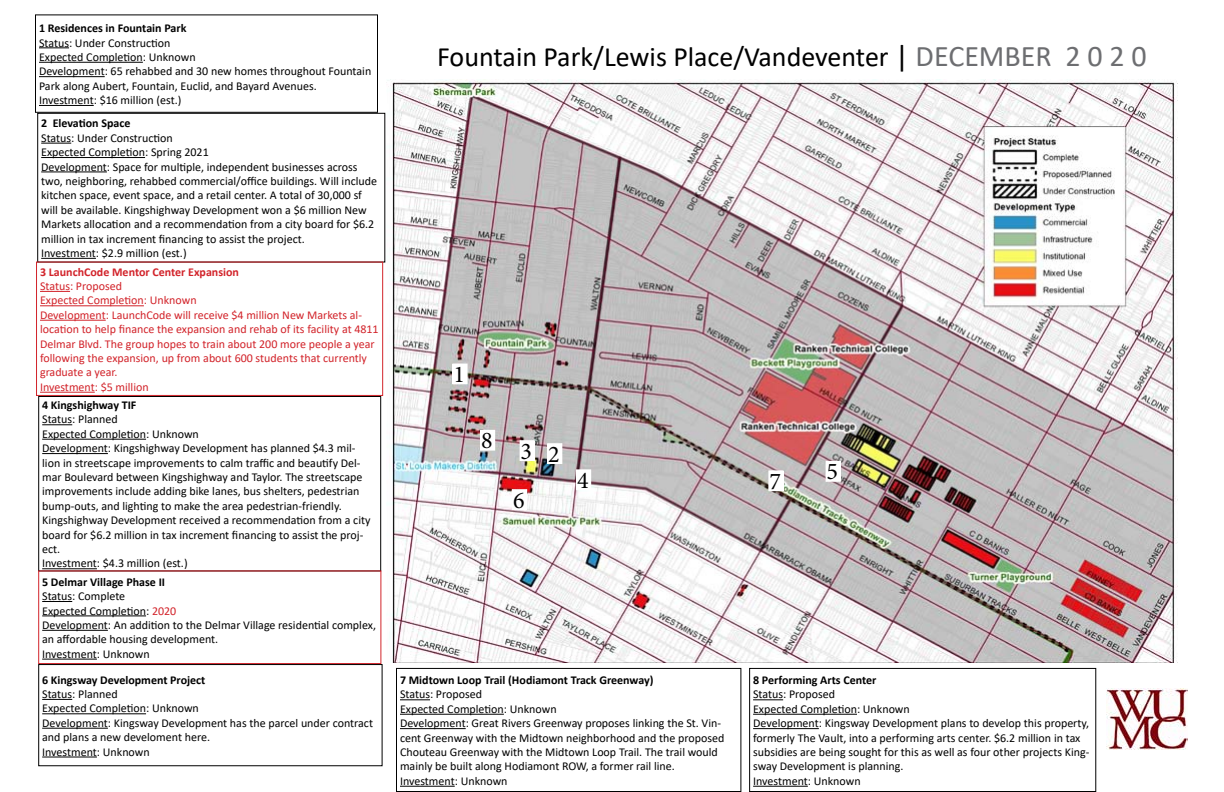
<style>
.page{position:relative;width:1224px;height:792px;background:#fff}
.page>*{position:absolute;margin:0;border:0;box-sizing:border-box;transform-origin:0 0}
.t1{font:28px "Calibri";color:#000}
.t2{font:24px "Minion Pro";color:#000}
.t3{font:12px/14.4px "Calibri";color:#000}
.t4{font:12px/14.4px "Calibri";color:#d2232a}
.t5{font:700 12px "Calibri";color:#000}
.t6{font:700 12px "Calibri";color:#d2232a}
.s1{color:#d2232a}
.s2{font-size:30px}
.s3{font-size:30px;color:#6d6e71}
</style>
<div class="page">
<img style="left:1106px;top:689px;width:82px;height:61px">
<img style="left:389px;top:80px;width:788px;height:582px">
<div style="left:453px;top:364px;width:14px;height:20px;background:#fff"></div>
<div style="left:452px;top:364px;width:16px;height:20px;border:1px solid #fff"></div>
<div style="left:548px;top:444px;width:14px;height:20px;background:#fff"></div>
<div style="left:547px;top:443px;width:15px;height:21px;border:1px solid #fff"></div>
<div style="left:520px;top:441px;width:14px;height:19px;background:#fff"></div>
<div style="left:520px;top:440px;width:15px;height:21px;border:1px solid #fff"></div>
<div style="left:576px;top:470px;width:15px;height:20px;background:#fff"></div>
<div style="left:576px;top:469px;width:15px;height:21px;border:1px solid #fff"></div>
<div style="left:826px;top:461px;width:14px;height:20px;background:#fff"></div>
<div style="left:826px;top:461px;width:15px;height:21px;border:1px solid #fff"></div>
<div style="left:513px;top:490px;width:14px;height:19px;background:#fff"></div>
<div style="left:512px;top:489px;width:15px;height:21px;border:1px solid #fff"></div>
<div style="left:769px;top:471px;width:14px;height:20px;background:#fff"></div>
<div style="left:768px;top:470px;width:16px;height:21px;border:1px solid #fff"></div>
<div style="left:480px;top:430px;width:15px;height:20px;background:#fff"></div>
<div style="left:480px;top:430px;width:15px;height:21px;border:1px solid #fff"></div>
<hr style="left:39px;top:47px;width:30px;height:1px;background:#000">
<hr style="left:39px;top:62px;width:104px;height:1px;background:#000">
<hr style="left:39px;top:76px;width:66px;height:1px;background:#000">
<hr style="left:39px;top:105px;width:55px;height:1px;background:#000">
<div style="left:35px;top:14px;width:343px;height:99px;border:1px solid #000"></div>
<hr style="left:41px;top:143px;width:30px;height:1px;background:#000">
<hr style="left:41px;top:157px;width:104px;height:1px;background:#000">
<hr style="left:41px;top:172px;width:66px;height:1px;background:#000">
<hr style="left:41px;top:258px;width:55px;height:1px;background:#000">
<div style="left:37px;top:113px;width:348px;height:150px;border:1px solid #000"></div>
<hr style="left:42px;top:424px;width:30px;height:1px;background:#000">
<hr style="left:42px;top:439px;width:104px;height:1px;background:#000">
<hr style="left:42px;top:453px;width:66px;height:1px;background:#000">
<hr style="left:42px;top:568px;width:55px;height:1px;background:#000">
<div style="left:38px;top:396px;width:343px;height:175px;border:1px solid #000"></div>
<hr style="left:40px;top:291px;width:30px;height:1px;background:#d2232a">
<hr style="left:40px;top:305px;width:104px;height:1px;background:#d2232a">
<hr style="left:40px;top:320px;width:66px;height:1px;background:#d2232a">
<hr style="left:40px;top:392px;width:55px;height:1px;background:#d2232a">
<div style="left:36px;top:262px;width:347px;height:134px;border:1px solid #d2232a"></div>
<hr style="left:42px;top:601px;width:30px;height:1px;background:#000">
<hr style="left:42px;top:616px;width:104px;height:1px;background:#000">
<hr style="left:42px;top:630px;width:66px;height:1px;background:#000">
<hr style="left:42px;top:659px;width:55px;height:1px;background:#000">
<div style="left:38px;top:570px;width:343px;height:94px;border:1px solid #d2232a"></div>
<hr style="left:42px;top:699px;width:30px;height:1px;background:#000">
<hr style="left:42px;top:713px;width:104px;height:1px;background:#000">
<hr style="left:42px;top:728px;width:66px;height:1px;background:#000">
<hr style="left:42px;top:757px;width:55px;height:1px;background:#000">
<div style="left:38px;top:664px;width:345px;height:102px;border:1px solid #000"></div>
<hr style="left:400px;top:699px;width:30px;height:1px;background:#000">
<hr style="left:400px;top:714px;width:104px;height:1px;background:#000">
<hr style="left:400px;top:728px;width:66px;height:1px;background:#000">
<hr style="left:400px;top:786px;width:55px;height:1px;background:#000">
<div style="left:396px;top:668px;width:345px;height:124px;border:1px solid #000"></div>
<hr style="left:753px;top:699px;width:30px;height:1px;background:#000">
<hr style="left:753px;top:714px;width:104px;height:1px;background:#000">
<hr style="left:753px;top:728px;width:66px;height:1px;background:#000">
<hr style="left:753px;top:786px;width:55px;height:1px;background:#000">
<div style="left:749px;top:668px;width:347px;height:124px;border:1px solid #000"></div>
<p class="t5" style="left:39px;top:20px;width:149px">1 Residences in Fountain Park</p>
<p class="t3" style="left:39px;top:35px;width:334px">Status: Under Construction<br>Expected Completion: Unknown<br>Development: 65 rehabbed and 30 new homes throughout Fountain Park along Aubert, Fountain, Euclid, and Bayard Avenues.<br>Investment: $16 million (est.)</p>
<p class="t5" style="left:41px;top:115px;width:91px">2 Elevation Space</p>
<p class="t3" style="left:41px;top:130px;width:337px">Status: Under Construction<br>Expected Completion: Spring 2021<br>Development: Space for multiple, independent businesses across two, neighboring, rehabbed commercial/office buildings. Will include kitchen space, event space, and a retail center. A total of 30,000 sf will be available. Kingshighway Development won a $6 million New Markets allocation and a recommendation from a city board for $6.2 million in tax increment financing to assist the project.<br>Investment: $2.9 million (est.)</p>
<p class="t6" style="left:40px;top:263px;width:201px">3 LaunchCode Mentor Center Expansion</p>
<p class="t4" style="left:40px;top:279px;width:340px">Status: Proposed<br>Expected Completion: Unknown<br>Development: LaunchCode will receive $4 million New Markets al&shy;location to help finance the expansion and rehab of its facility at 4811<br>Delmar Blvd. The group hopes to train about 200 more people a year following the expansion, up from about 600 students that currently graduate a year.<br>Investment: $5 million</p>
<p class="t5" style="left:42px;top:397px;width:96px">4 Kingshighway TIF</p>
<p class="t3" style="left:42px;top:412px;width:330px">Status: Planned<br>Expected Completion: Unknown<br>Development: Kingshighway Development has planned $4.3 mil&shy;lion in streetscape improvements to calm traffic and beautify Del&shy;mar Boulevard between Kingshighway and Taylor. The streetscape improvements include adding bike lanes, bus shelters, pedestrian bump-outs, and lighting to make the area pedestrian-friendly.<br>Kingshighway Development received a recommendation from a city board for $6.2 million in tax increment financing to assist the proj&shy;ect.<br>Investment: $4.3 million (est.)</p>
<p class="t5" style="left:42px;top:573px;width:124px">5 Delmar Village Phase II</p>
<p class="t3" style="left:42px;top:589px;width:335px">Status: Complete<br>Expected Completion: <span class="s1">2020<br></span>Development: An addition to the Delmar Village residential complex, an affordable housing development.<br>Investment: Unknown</p>
<p class="t5" style="left:42px;top:671px;width:165px">6 Kingsway Development Project</p>
<p class="t3" style="left:42px;top:687px;width:332px">Status: Planned<br>Expected Completion: Unknown<br>Development: Kingsway Development has the parcel under contract and plans a new develoment here.<br>Investment: Unknown</p>
<h1 class="t1" style="left:437px;top:37px;width:711px">Fountain Park/Lewis Place/Vandeventer <span class="s2">|</span> <span class="s3">DECEMBER 2 0 2 0</span></h1>
<h2 class="t2" style="left:453px;top:358px;width:13px">1</h2>
<h2 class="t2" style="left:481px;top:425px;width:13px">8</h2>
<h2 class="t2" style="left:521px;top:436px;width:41px">3 2</h2>
<h2 class="t2" style="left:513px;top:484px;width:13px">6</h2>
<h2 class="t2" style="left:577px;top:464px;width:13px">4</h2>
<h2 class="t2" style="left:769px;top:465px;width:13px">7</h2>
<h2 class="t2" style="left:827px;top:456px;width:13px">5</h2>
<p class="t5" style="left:400px;top:672px;width:255px">7 Midtown Loop Trail (Hodiamont Track Greenway)</p>
<p class="t3" style="left:400px;top:687px;width:326px">Status: Proposed<br>Expected Completion: Unknown<br>Development: Great Rivers Greenway proposes linking the St. Vin&shy;cent Greenway with the Midtown neighborhood and the proposed Chouteau Greenway with the Midtown Loop Trail. The trail would mainly be built along Hodiamont ROW, a former rail line.<br>Investment: Unknown</p>
<p class="t5" style="left:753px;top:672px;width:125px">8 Performing Arts Center</p>
<p class="t3" style="left:753px;top:687px;width:338px">Status: Proposed<br>Expected Completion: Unknown<br>Development: Kingsway Development plans to develop this property, formerly The Vault, into a performing arts center. $6.2 million in tax subsidies are being sought for this as well as four other projects King&shy;sway Development is planning.<br>Investment: Unknown</p>
</div>
